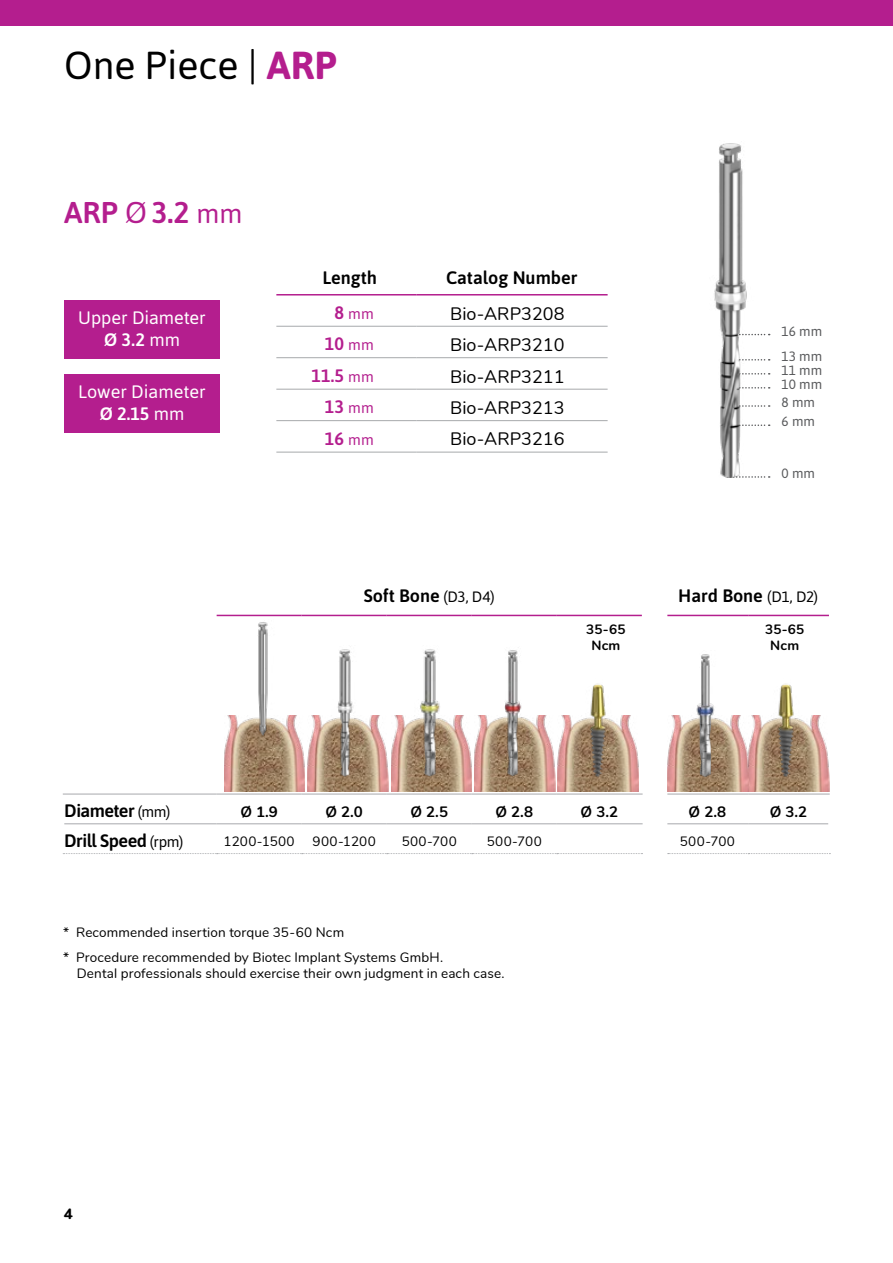
<style>
.page{position:relative;width:893px;height:1263px;background:#fff}
.page>*{position:absolute;margin:0;border:0;box-sizing:border-box;transform-origin:0 0}
.t1{font:39px "Asap";color:#000}
.t2{font:600 30px "Asap";color:#b41e8e}
.t3{font:18px "Nunito";color:#000}
.t4{font:600 18px "Asap";color:#000}
.t5{font:18px/21.6px "Asap";color:#fff;text-align:center}
.t6{font:600 18px "Asap";color:#b41e8e}
.t7{font:600 18px "Asap";letter-spacing:-.025em;color:#000}
.t8{font:600 18px "Asap";letter-spacing:-.035em;color:#000}
.t9{font:700 15px "Nunito";color:#000}
.t10{font:15px "Asap";color:#b41e8e}
.t11{font:800 15px "Nunito";color:#000}
.t12{font:13.5px/24.8px "Nunito";letter-spacing:.01em;color:#000}
.t13{font:13.5px/25.2px "Asap";color:#58595b}
.t14{font:700 13.5px/16.2px "Nunito";letter-spacing:.02em;color:#000;text-align:center}
.s1{font-weight:700;color:#b41e8e}
.s2{font-weight:400}
.s3{font-weight:400;font-size:27px}
.s4{font-weight:600}
.s5{font-weight:600;font-size:18px}
.s6{font-weight:400;font-size:15px}
</style>
<div class="page">
<svg style="left:63px;top:823px;width:767px;height:31px"></svg>
<hr style="left:556px;top:824px;width:2px;height:29px;background:#fff">
<hr style="left:747px;top:824px;width:2px;height:29px;background:#fff">
<hr style="left:828px;top:824px;width:2px;height:29px;background:#fff">
<hr style="left:64px;top:823px;width:153px;height:1px;background:#a7a9ac">
<hr style="left:217px;top:823px;width:85px;height:1px;background:#a7a9ac">
<hr style="left:302px;top:823px;width:85px;height:1px;background:#a7a9ac">
<hr style="left:387px;top:823px;width:85px;height:1px;background:#a7a9ac">
<hr style="left:472px;top:823px;width:85px;height:1px;background:#a7a9ac">
<hr style="left:557px;top:823px;width:86px;height:1px;background:#a7a9ac">
<hr style="left:667px;top:823px;width:81px;height:1px;background:#a7a9ac">
<hr style="left:748px;top:823px;width:80px;height:1px;background:#a7a9ac">
<hr style="left:63px;top:794px;width:154px;height:1px;background:#a7a9ac">
<hr style="left:217px;top:794px;width:85px;height:1px;background:#a7a9ac">
<hr style="left:302px;top:794px;width:85px;height:1px;background:#a7a9ac">
<hr style="left:387px;top:794px;width:85px;height:1px;background:#a7a9ac">
<hr style="left:472px;top:794px;width:85px;height:1px;background:#a7a9ac">
<hr style="left:557px;top:794px;width:86px;height:1px;background:#a7a9ac">
<hr style="left:667px;top:794px;width:81px;height:1px;background:#a7a9ac">
<hr style="left:748px;top:794px;width:82px;height:1px;background:#a7a9ac">
<hr style="left:217px;top:615px;width:85px;height:1px;background:#b41e8e">
<hr style="left:302px;top:615px;width:85px;height:1px;background:#b41e8e">
<hr style="left:387px;top:615px;width:85px;height:1px;background:#b41e8e">
<hr style="left:472px;top:615px;width:85px;height:1px;background:#b41e8e">
<hr style="left:557px;top:615px;width:85px;height:1px;background:#b41e8e">
<hr style="left:667px;top:615px;width:81px;height:1px;background:#b41e8e">
<hr style="left:748px;top:615px;width:81px;height:1px;background:#b41e8e">
<img style="left:714px;top:143px;width:57px;height:335px">
<div style="left:0;top:0;width:893px;height:26px;background:#b41e8e"></div>
<hr style="left:416px;top:326px;width:192px;height:1px;background:#a7a9ac">
<hr style="left:276px;top:326px;width:140px;height:1px;background:#a7a9ac">
<hr style="left:416px;top:357px;width:192px;height:1px;background:#a7a9ac">
<hr style="left:276px;top:357px;width:140px;height:1px;background:#a7a9ac">
<hr style="left:416px;top:389px;width:192px;height:1px;background:#a7a9ac">
<hr style="left:276px;top:389px;width:140px;height:1px;background:#a7a9ac">
<hr style="left:416px;top:420px;width:192px;height:1px;background:#a7a9ac">
<hr style="left:276px;top:420px;width:140px;height:1px;background:#a7a9ac">
<hr style="left:416px;top:452px;width:192px;height:1px;background:#a7a9ac">
<hr style="left:276px;top:452px;width:140px;height:1px;background:#a7a9ac">
<hr style="left:416px;top:294px;width:192px;height:1px;background:#b41e8e">
<hr style="left:276px;top:294px;width:140px;height:1px;background:#b41e8e">
<div style="left:65px;top:300px;width:155px;height:59px;background:#b41e8e"></div>
<div style="left:65px;top:375px;width:155px;height:58px;background:#b41e8e"></div>
<img style="left:668px;top:716px;width:161px;height:75px">
<img style="left:766px;top:683px;width:44px;height:105px">
<img style="left:558px;top:716px;width:81px;height:75px">
<img style="left:578px;top:683px;width:44px;height:105px">
<img style="left:308px;top:716px;width:80px;height:75px">
<img style="left:331px;top:649px;width:34px;height:129px">
<img style="left:391px;top:716px;width:81px;height:75px">
<img style="left:414px;top:649px;width:34px;height:129px">
<img style="left:224px;top:716px;width:81px;height:75px">
<img style="left:250px;top:614px;width:28px;height:131px">
<img style="left:474px;top:715px;width:81px;height:76px">
<img style="left:497px;top:650px;width:30px;height:128px">
<img style="left:692px;top:654px;width:28px;height:124px">
<h1 class="t1" style="left:64px;top:43px;width:274px">One Piece | <span class="s1">ARP</span></h1>
<h2 class="t2" style="left:64px;top:191px;width:180px">ARP <span class="s2">Ø</span>3.2 <span class="s3">mm</span></h2>
<h3 class="t5" style="left:78px;top:307px;width:129px">Upper Diameter<br><span class="s4">Ø 3.2</span> mm</h3>
<h3 class="t5" style="left:78px;top:381px;width:129px">Lower Diameter<br><span class="s4">Ø 2.15</span> mm</h3>
<h3 class="t4" style="left:322px;top:265px;width:56px">Length</h3>
<h3 class="t4" style="left:446px;top:265px;width:133px">Catalog Number</h3>
<p class="t10" style="left:334px;top:305px;width:41px"><span class="s5">8</span> mm</p>
<h3 class="t3" style="left:450px;top:300px;width:116px">Bio-ARP3208</h3>
<h3 class="t6" style="left:325px;top:331px;width:51px">10 <span class="s6">mm</span></h3>
<h3 class="t3" style="left:450px;top:332px;width:116px">Bio-ARP3210</h3>
<h3 class="t6" style="left:312px;top:363px;width:64px">11.5 <span class="s6">mm</span></h3>
<h3 class="t3" style="left:450px;top:363px;width:116px">Bio-ARP3211</h3>
<h3 class="t6" style="left:325px;top:394px;width:51px">13 <span class="s6">mm</span></h3>
<h3 class="t3" style="left:450px;top:394px;width:116px">Bio-ARP3213</h3>
<h3 class="t6" style="left:325px;top:426px;width:51px">16 <span class="s6">mm</span></h3>
<h3 class="t3" style="left:450px;top:426px;width:116px">Bio-ARP3216</h3>
<p class="t13" style="left:781px;top:318px;width:42px">16 mm<br>13 mm</p>
<p class="t13" style="left:781px;top:363px;width:42px;line-height:14px">11 mm<br>10 mm</p>
<p class="t13" style="left:781px;top:393px;width:35px;line-height:19.2px">8 mm<br>6 mm</p>
<p class="t13" style="left:781px;top:460px;width:35px">0 mm</p>
<h3 class="t4" style="left:364px;top:583px;width:133px">Soft Bone <span class="s6">(D3, D4)</span></h3>
<h3 class="t4" style="left:678px;top:583px;width:141px">Hard Bone <span class="s6">(D1, D2)</span></h3>
<p class="t14" style="left:586px;top:620px;width:41px">35-65<br>Ncm</p>
<p class="t14" style="left:765px;top:620px;width:41px">35-65<br>Ncm</p>
<h3 class="t8" style="left:64px;top:798px;width:108px">Diameter <span class="s6">(mm)</span></h3>
<p class="t9" style="left:240px;top:800px;width:39px">Ø 1.9</p>
<p class="t9" style="left:325px;top:800px;width:39px">Ø 2.0</p>
<p class="t9" style="left:410px;top:800px;width:39px">Ø 2.5</p>
<p class="t9" style="left:496px;top:800px;width:39px">Ø 2.8</p>
<p class="t9" style="left:581px;top:800px;width:39px">Ø 3.2</p>
<p class="t9" style="left:689px;top:800px;width:39px">Ø 2.8</p>
<p class="t9" style="left:770px;top:800px;width:39px">Ø 3.2</p>
<h3 class="t7" style="left:64px;top:828px;width:120px">Drill Speed <span class="s6">(rpm)</span></h3>
<p class="t12" style="left:224px;top:828px;width:73px">1200-1500</p>
<p class="t12" style="left:313px;top:828px;width:65px">900-1200</p>
<p class="t12" style="left:402px;top:828px;width:57px">500-700</p>
<p class="t12" style="left:487px;top:828px;width:57px">500-700</p>
<p class="t12" style="left:680px;top:828px;width:57px">500-700</p>
<p class="t12" style="left:63px;top:919px;width:381px">* Recommended insertion torque 35-60 Ncm<br>* Procedure recommended by Biotec Implant Systems GmbH.</p>
<p class="t12" style="left:77px;top:960px;width:429px">Dental professionals should exercise their own judgment in each case.</p>
<p class="t11" style="left:64px;top:1202px;width:10px">4</p>
</div>
